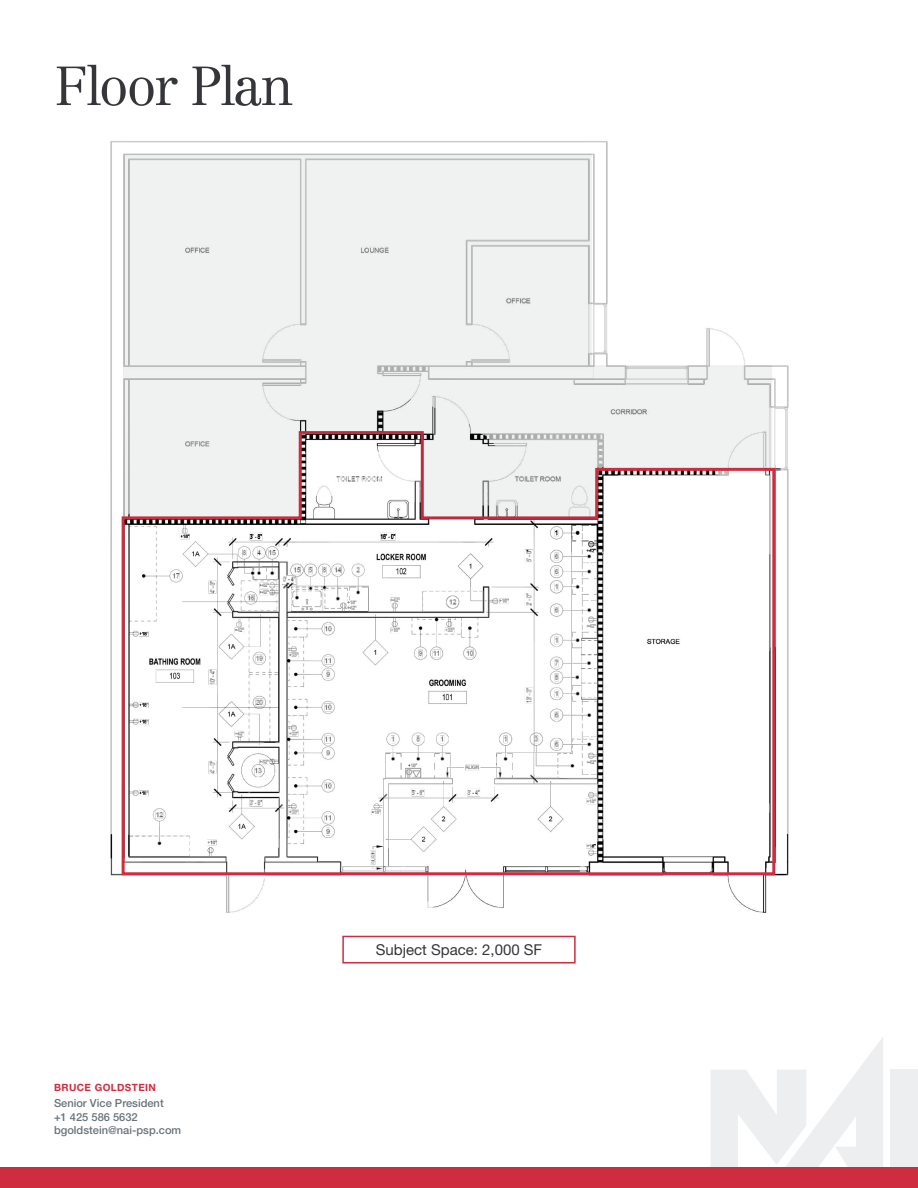
<style>
.page{position:relative;width:918px;height:1188px;background:#fff}
.page>*{position:absolute;margin:0;border:0;box-sizing:border-box;transform-origin:0 0}
.t1{font:300 54px "Centennial LT Std";letter-spacing:-.04em;color:#353639}
.t2{font:15px "Helvetica Neue LT Std";color:#353639}
.t3{font:500 11.1px/13.4px "Helvetica Neue LT Std";color:#697379}
.t4{font:700 10.05px "Helvetica Neue LT Std";letter-spacing:.04em;color:#d02c40}
</style>
<div class="page">
<div style="left:342px;top:936px;width:234px;height:28px;border:2px solid #d02c40"></div>
<img style="left:110px;top:141px;width:679px;height:772px">
<svg style="left:120px;top:430px;width:657px;height:447px"></svg>
<svg style="left:123px;top:153px;width:649px;height:366px;fill:#f0f1f1"></svg>
<svg style="left:711px;top:1037px;width:172px;height:130px"></svg>
<div style="left:891px;top:1070px;width:27px;height:102px;background:#eceef0"></div>
<div style="left:0;top:1167px;width:918px;height:21px;background:#d02c40"></div>
<p class="t1" style="left:54px;top:54px;width:241px">Floor Plan</p>
<p class="t4" style="left:54px;top:1081px;width:103px">BRUCE GOLDSTEIN</p>
<p class="t3" style="left:54px;top:1097px;width:129px">Senior Vice President<br>+1 425 586 5632 bgoldstein@nai-psp.com</p>
<p class="t2" style="left:376px;top:941px;width:168px">Subject Space: 2,000 SF</p>
</div>
